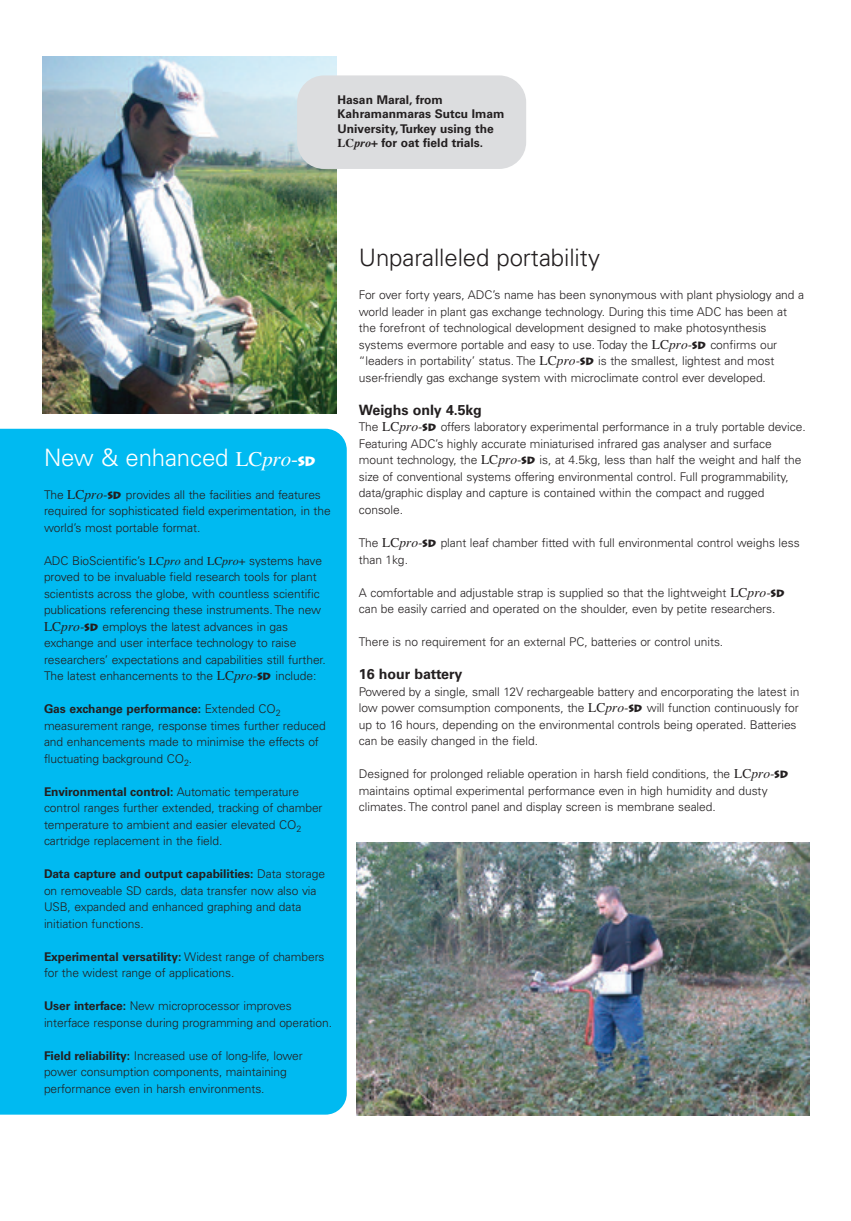
<style>
.page{position:relative;width:851px;height:1221px;background:#fff}
.page>*{position:absolute;margin:0;border:0;box-sizing:border-box;transform-origin:0 0}
.t1{font:300 24px "Univers";letter-spacing:-.005em;color:#231f20}
.t2{font:300 24px "Univers";letter-spacing:-.005em;color:#fff}
.t3{font:700 14.25px "Univers";letter-spacing:-.005em;color:#231f20}
.t4{font:300 12px/16.5px "Univers";letter-spacing:-.005em;color:#231f20}
.t5{font:700 12px/14.4px "Univers";color:#231f20}
.s1{font-family:"Times"}
.s2{font-family:"Times";font-style:italic}
.s3{font-family:"Times";font-weight:400;font-size:21px}
.s4{font-family:"Times";font-weight:400;font-style:italic;font-size:21px}
.s5{font-family:"Lithograph";font-weight:400;font-size:13.5px}
.s6{font-family:"Times";font-weight:400;font-size:13.5px}
.s7{font-family:"Times";font-weight:400;font-style:italic;font-size:13.5px}
.s8{font-family:"Lithograph";font-weight:400;font-size:10.5px}
.s9{font-family:"Times";font-weight:400}
.s10{font-family:"Times";font-weight:400;font-style:italic}
.s11{font-weight:700}
</style>
<div class="page">
<div style="left:0;top:429px;width:347px;height:685px;background:#00baf1"></div>
<img style="left:43px;top:56px;width:293px;height:357px">
<img style="left:356px;top:842px;width:453px;height:273px">
<div style="left:297px;top:75px;width:229px;height:94px;background:#dcdddf;border-radius:27px"></div>
<p class="t5" style="left:337px;top:94px;width:168px">Hasan Maral, from<br>Kahramanmaras Sutcu Imam<br>University, Turkey using the<br><span class="s1">LC</span><span class="s2">pro</span><span class="s1">+</span> for oat field trials.</p>
<h1 class="t2" style="left:44px;top:448px;width:274px">New &amp; enhanced <span class="s3">LC</span><span class="s4">pro</span><span class="s3">-</span><span class="s5">SD</span></h1>
<p class="t4" style="left:44px;top:487px;width:288px">The <span class="s6">LC</span><span class="s7">pro-</span><span class="s8">SD</span> provides all the facilities and features required for sophisticated field experimentation, in the world’s most portable format.</p>
<p class="t4" style="left:44px;top:553px;width:283px">ADC BioScientific’s <span class="s9">LC</span><span class="s10">pro</span> and <span class="s9">LC</span><span class="s10">pro</span><span class="s9">+</span> systems have proved to be invaluable field research tools for plant scientists across the globe, with countless scientific publications referencing these instruments. The new <span class="s6">LC</span><span class="s7">pro-</span><span class="s8">SD</span> employs the latest advances in gas exchange and user interface technology to raise researchers’ expectations and capabilities still further.<br>The latest enhancements to the <span class="s6">LC</span><span class="s7">pro-</span><span class="s8">SD</span> include:</p>
<p class="t4" style="left:44px;top:701px;width:283px"><span class="s11">Gas exchange performance:</span> Extended CO<sub>2 </sub>measurement range, response times further reduced and enhancements made to minimise the effects of fluctuating background CO<sub>2</sub>.</p>
<p class="t4" style="left:44px;top:784px;width:280px"><span class="s11">Environmental control:</span> Automatic temperature control ranges further extended, tracking of chamber temperature to ambient and easier elevated CO<sub>2 </sub>cartridge replacement in the field.</p>
<p class="t4" style="left:44px;top:866px;width:282px"><span class="s11">Data capture and output capabilities:</span> Data storage on removeable SD cards, data transfer now also via USB, expanded and enhanced graphing and data initiation functions.</p>
<p class="t4" style="left:44px;top:949px;width:282px"><span class="s11">Experimental versatility:</span> Widest range of chambers for the widest range of applications.</p>
<p class="t4" style="left:44px;top:998px;width:289px"><span class="s11">User interface:</span> New microprocessor improves interface response during programming and operation.</p>
<p class="t4" style="left:44px;top:1048px;width:260px"><span class="s11">Field reliability:</span> Increased use of long-life, lower power consumption components, maintaining performance even in harsh environments.</p>
<h1 class="t1" style="left:359px;top:249px;width:243px">Unparalleled portability</h1>
<p class="t4" style="left:359px;top:288px;width:446px">For over forty years, ADC’s name has been synonymous with plant physiology and a world leader in plant gas exchange technology. During this time ADC has been at the forefront of technological development designed to make photosynthesis systems evermore portable and easy to use. Today the <span class="s6">LC</span><span class="s7">pro-</span><span class="s8">SD</span> confirms our “leaders in portability’ status. The <span class="s6">LC</span><span class="s7">pro-</span><span class="s8">SD</span> is the smallest, lightest and most user-friendly gas exchange system with microclimate control ever developed.</p>
<p class="t3" style="left:359px;top:404px;width:124px">Weighs only 4.5kg</p>
<p class="t4" style="left:359px;top:420px;width:448px">The <span class="s6">LC</span><span class="s7">pro-</span><span class="s8">SD</span> offers laboratory experimental performance in a truly portable device.<br>Featuring ADC’s highly accurate miniaturised infrared gas analyser and surface mount technology, the <span class="s6">LC</span><span class="s7">pro-</span><span class="s8">SD</span> is, at 4.5kg, less than half the weight and half the size of conventional systems offering environmental control. Full programmability, data/graphic display and capture is contained within the compact and rugged console.</p>
<p class="t4" style="left:359px;top:535px;width:442px">The <span class="s6">LC</span><span class="s7">pro-</span><span class="s8">SD</span> plant leaf chamber fitted with full environmental control weighs less than 1kg.</p>
<p class="t4" style="left:359px;top:585px;width:428px">A comfortable and adjustable strap is supplied so that the lightweight <span class="s6">LC</span><span class="s7">pro-</span><span class="s8">SD </span>can be easily carried and operated on the shoulder, even by petite researchers.</p>
<p class="t4" style="left:359px;top:634px;width:366px">There is no requirement for an external PC, batteries or control units.</p>
<p class="t3" style="left:359px;top:668px;width:105px">16 hour battery</p>
<p class="t4" style="left:359px;top:684px;width:442px">Powered by a single, small 12V rechargeable battery and encorporating the latest in low power comsumption components, the <span class="s6">LC</span><span class="s7">pro-</span><span class="s8">SD</span> will function continuously for up to 16 hours, depending on the environmental controls being operated. Batteries can be easily changed in the field.</p>
<p class="t4" style="left:359px;top:766px;width:431px">Designed for prolonged reliable operation in harsh field conditions, the <span class="s6">LC</span><span class="s7">pro-</span><span class="s8">SD </span>maintains optimal experimental performance even in high humidity and dusty climates. The control panel and display screen is membrane sealed.</p>
</div>
